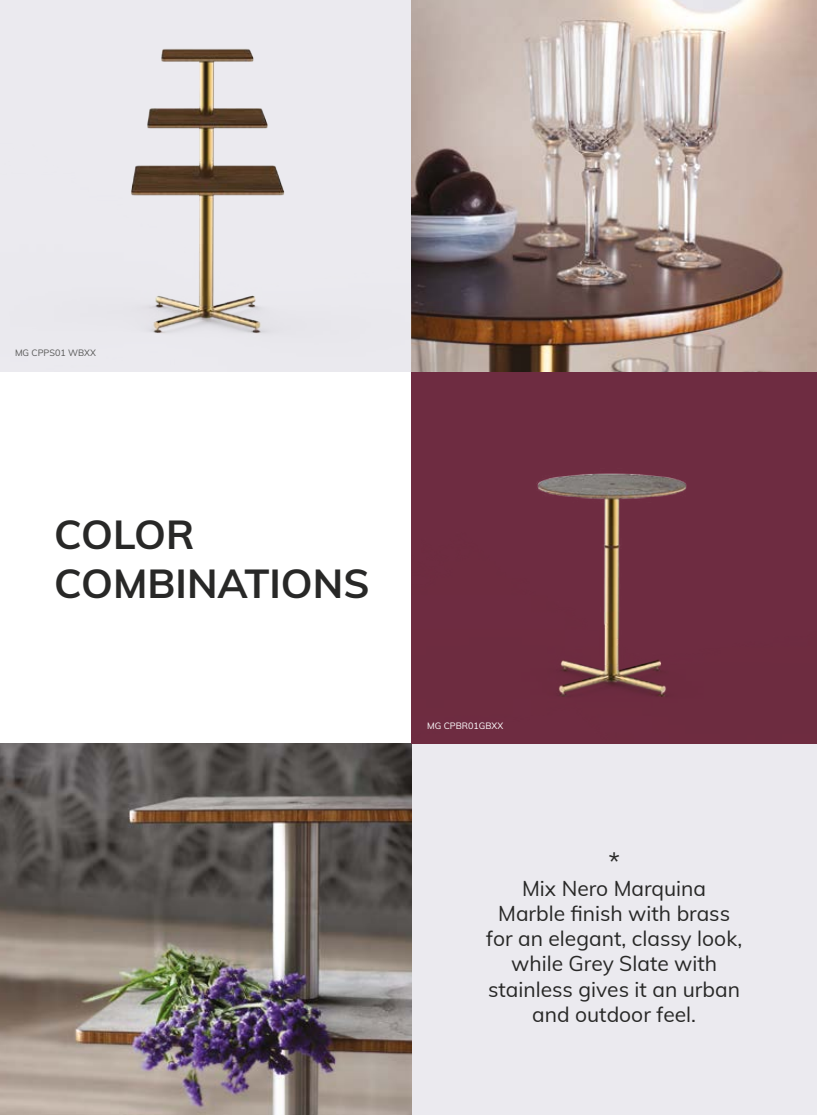
<style>
.page{position:relative;width:817px;height:1115px;background:#fff}
.page>*{position:absolute;margin:0;border:0;box-sizing:border-box;transform-origin:0 0}
.t1{font:700 40.5px/48.6px "Muli";color:#282827}
.t2{font:25.5px "Muli";color:#282827}
.t3{font:21px/25.2px "Muli";color:#282827;text-align:center}
.t4{font:9px "Muli";color:#fff}
.t5{font:9px "Muli";color:#575756}
</style>
<div class="page">
<div style="left:0;top:0;width:412px;height:371px;background:#ebeaef"></div>
<hr style="left:816px;top:371px;width:1px;height:372px;background:#ebeaef">
<hr style="left:816px;top:743px;width:1px;height:371px;background:#ab7998">
<div style="left:411px;top:743px;width:405px;height:371px;background:#ebeaef"></div>
<img style="left:0;top:743px;width:411px;height:371px">
<hr style="left:816px;top:0;width:1px;height:371px;background:#ab7998">
<img style="left:411px;top:0;width:405px;height:371px">
<div style="left:411px;top:371px;width:405px;height:372px;background:#6e2c41"></div>
<img style="left:131px;top:48px;width:154px;height:286px">
<p class="t5" style="left:15px;top:346px;width:82px">MG CPPS01 WBXX</p>
<h1 class="t1" style="left:54px;top:508px;width:317px">COLOR<br>COMBINATIONS</h1>
<p class="t4" style="left:427px;top:719px;width:78px">MG CPBR01GBXX</p>
<p class="t2" style="left:608px;top:842px;width:13px">*</p>
<p class="t3" style="left:486px;top:874px;width:258px">Mix Nero Marquina<br>Marble finish with brass for an elegant, classy look, while Grey Slate with stainless gives it an urban and outdoor feel.</p>
</div>
